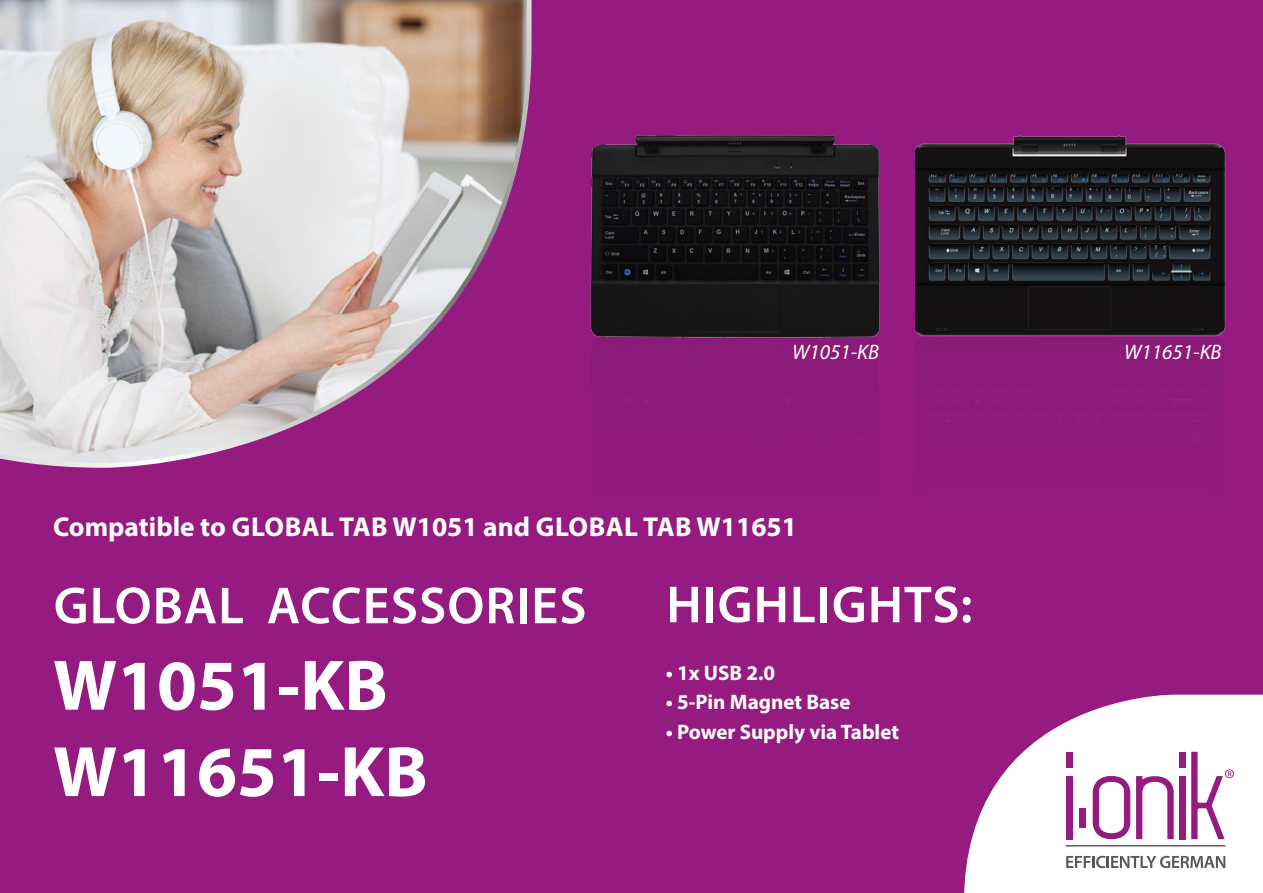
<style>
.page{position:relative;width:1263px;height:893px;background:#951b81}
.page>*{position:absolute;margin:0;border:0;box-sizing:border-box;transform-origin:0 0}
.t1{font:700 72px/86.4px "Myriad Pro";color:#fff}
.t2{font:600 52.5px "Myriad Pro";letter-spacing:.02em;color:#fff}
.t3{font:700 27.3px "Myriad Pro";color:#fff}
.t4{font:700 21px "Myriad Pro";color:#fff}
.t5{font:italic 21px "Myriad Pro";color:#fff}
</style>
<div class="page">
<svg style="left:964px;top:695px;width:299px;height:198px;fill:#fff"></svg>
<div style="left:1066px;top:752px;width:6px;height:15px;background:#951b81"></div>
<div style="left:1079px;top:808px;width:6px;height:20px;background:#951b81"></div>
<div style="left:1066px;top:776px;width:6px;height:63px;background:#951b81"></div>
<div style="left:1179px;top:752px;width:6px;height:15px;background:#951b81"></div>
<div style="left:1179px;top:776px;width:6px;height:63px;background:#951b81"></div>
<svg style="left:1093px;top:776px;width:37px;height:63px"></svg>
<svg style="left:1136px;top:776px;width:38px;height:63px"></svg>
<svg style="left:1191px;top:752px;width:43px;height:87px"></svg>
<hr style="left:1066px;top:845px;width:159px;height:1px;background:#575756">
<svg style="left:1066px;top:856px;width:159px;height:12px;background:#b2b2b1"></svg>
<svg style="left:0;top:0;width:532px;height:468px;background:#c8aeb8"></svg>
<img style="left:915px;top:135px;width:311px;height:212px">
<img style="left:590px;top:135px;width:290px;height:219px">
<p class="t5" style="left:792px;top:339px;width:88px">W1051-KB</p>
<p class="t5" style="left:1124px;top:339px;width:99px">W11651-KB</p>
<h3 class="t3" style="left:53px;top:509px;width:745px">Compatible to GLOBAL TAB W1051 and GLOBAL TAB W11651</h3>
<h2 class="t2" style="left:54px;top:572px;width:534px">GLOBAL ACCESSORIES</h2>
<h1 class="t1" style="left:53px;top:640px;width:376px">W1051-KB<br>W11651-KB</h1>
<h2 class="t2" style="left:666px;top:571px;width:308px">HIGHLIGHTS:</h2>
<p class="t4" style="left:666px;top:659px;width:111px">• 1x USB 2.0</p>
<p class="t4" style="left:666px;top:689px;width:186px">• 5-Pin Magnet Base</p>
<p class="t4" style="left:666px;top:718px;width:235px">• Power Supply via Tablet</p>
</div>
